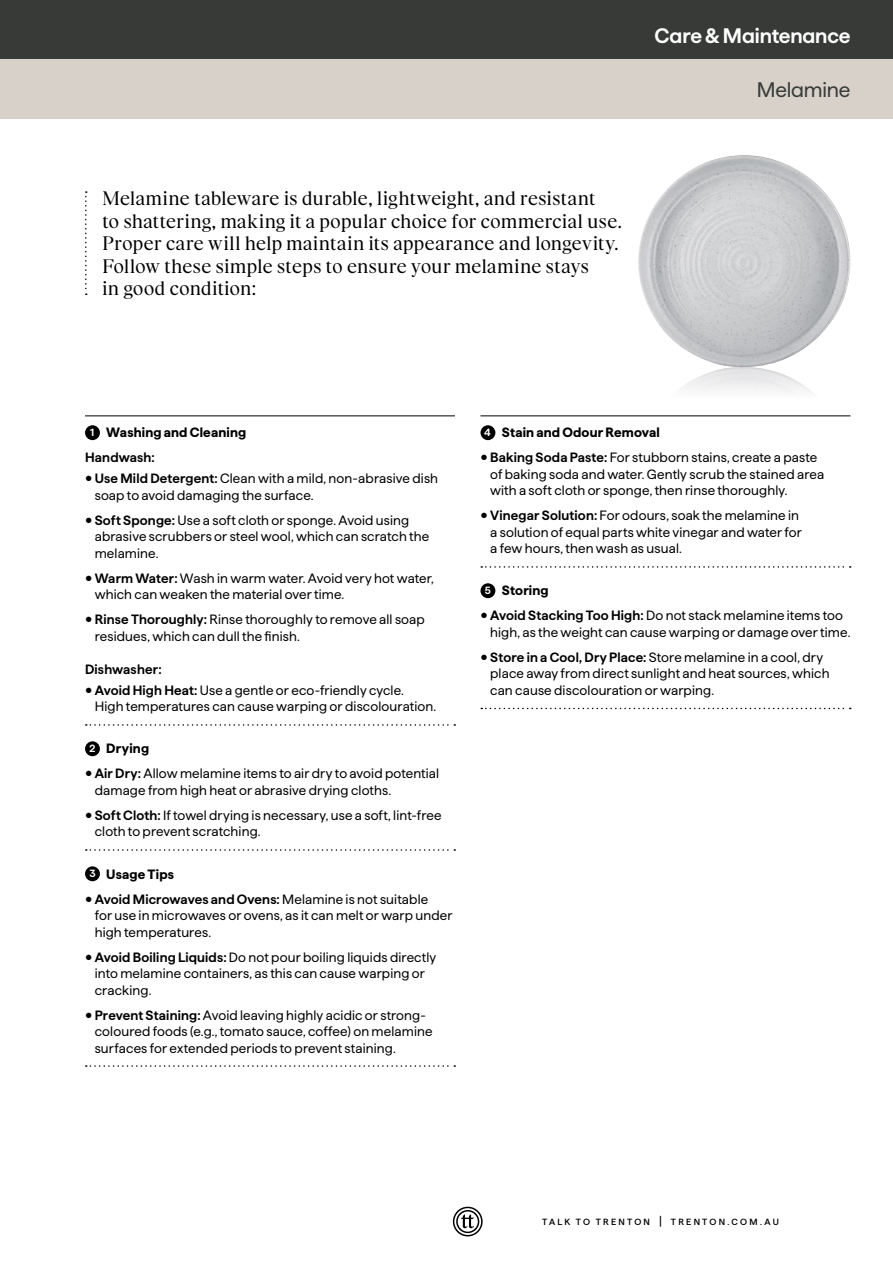
<style>
.page{position:relative;width:893px;height:1263px;background:#fff}
.page>*{position:absolute;margin:0;border:0;box-sizing:border-box;transform-origin:0 0}
.t1{font:600 21px "Haffer";letter-spacing:-.01em;color:#fff}
.t2{font:21px "Haffer";letter-spacing:-.01em;color:#373a37}
.t3{font:19.5px/22.5px "FT Bureau";letter-spacing:-.01em;color:#000}
.t4{font:13.5px/16.5px "Haffer";letter-spacing:.01em;color:#000}
.t5{font:700 13.5px/25px "Haffer";letter-spacing:.015em;color:#000}
.t6{font:600 13.5px "Haffer";letter-spacing:.01em;color:#000}
.t7{font:500 9px "Haffer";letter-spacing:.25em;color:#000}
.s1{font-weight:600;font-size:10.5px;color:#fff}
.s2{font-weight:600}
.s3{font-size:13.5px}
</style>
<div class="page">
<svg style="left:453px;top:1207px;width:30px;height:29px"></svg>
<div style="left:0;top:0;width:893px;height:60px;background:#373a37"></div>
<div style="left:0;top:60px;width:893px;height:59px;background:#d7d1ca"></div>
<hr style="left:85px;top:416px;width:370px;height:1px;background:#000">
<svg style="left:86px;top:724px;width:369px;height:2px"></svg>
<svg style="left:86px;top:849px;width:369px;height:2px"></svg>
<svg style="left:86px;top:1065px;width:369px;height:2px"></svg>
<div style="left:85px;top:425px;width:15px;height:15px;background:#000;border-radius:50%"></div>
<div style="left:85px;top:741px;width:15px;height:15px;background:#000;border-radius:50%"></div>
<div style="left:85px;top:866px;width:15px;height:15px;background:#000;border-radius:50%"></div>
<hr style="left:480px;top:416px;width:370px;height:1px;background:#000">
<svg style="left:481px;top:566px;width:370px;height:2px"></svg>
<svg style="left:481px;top:708px;width:370px;height:1px"></svg>
<div style="left:480px;top:425px;width:15px;height:15px;background:#000;border-radius:50%"></div>
<div style="left:480px;top:583px;width:15px;height:15px;background:#000;border-radius:50%"></div>
<svg style="left:85px;top:191px;width:2px;height:104px"></svg>
<img style="left:638px;top:155px;width:212px;height:212px">
<img style="left:681px;top:367px;width:130px;height:25px">
<h1 class="t1" style="left:655px;top:20px;width:197px">Care &amp; Maintenance</h1>
<h1 class="t2" style="left:757px;top:74px;width:95px">Melamine</h1>
<p class="t3" style="left:102px;top:185px;width:522px">Melamine tableware is durable, lightweight, and resistant<br>to shattering, making it a popular choice for commercial use.<br>Proper care will help maintain its appearance and longevity.<br>Follow these simple steps to ensure your melamine stays<br>in good condition:</p>
<p class="t5" style="left:85px;top:419px;width:163px;text-indent:5px"><span class="s1">1</span> Washing and Cleaning<br><span class="s2">Handwash:</span></p>
<p class="t4" style="left:95px;top:469px;width:345px;text-indent:-10px">• <span class="s2">Use Mild Detergent:</span> Clean with a mild, non-abrasive dish soap to avoid damaging the surface.</p>
<p class="t4" style="left:95px;top:510px;width:336px;text-indent:-10px">• <span class="s2">Soft Sponge:</span> Use a soft cloth or sponge. Avoid using abrasive scrubbers or steel wool, which can scratch the melamine.</p>
<p class="t4" style="left:95px;top:568px;width:341px;text-indent:-10px">• <span class="s2">Warm Water:</span> Wash in warm water. Avoid very hot water, which can weaken the material over time.</p>
<p class="t4" style="left:95px;top:610px;width:332px;text-indent:-10px">• <span class="s2">Rinse Thoroughly:</span> Rinse thoroughly to remove all soap residues, which can dull the finish.</p>
<p class="t6" style="left:85px;top:659px;width:78px">Dishwasher:</p>
<p class="t4" style="left:95px;top:681px;width:343px;text-indent:-10px">• <span class="s2">Avoid High Heat:</span> Use a gentle or eco-friendly cycle.<br>High temperatures can cause warping or discolouration.</p>
<p class="t5" style="left:89px;top:735px;width:61px"><span class="s1">2</span> Drying</p>
<p class="t4" style="left:95px;top:764px;width:346px;text-indent:-10px">• <span class="s2">Air Dry:</span> Allow melamine items to air dry to avoid potential damage from high heat or abrasive drying cloths.</p>
<p class="t4" style="left:95px;top:806px;width:348px;text-indent:-10px">• <span class="s2">Soft Cloth:</span> If towel drying is necessary, use a soft, lint-free cloth to prevent scratching.</p>
<p class="t5" style="left:89px;top:860px;width:86px"><span class="s1">3</span> Usage Tips</p>
<p class="t4" style="left:95px;top:889px;width:359px;text-indent:-10px">• <span class="s2">Avoid Microwaves and Ovens:</span> Melamine is not suitable<br>for use in microwaves or ovens, as it can melt or warp under high temperatures.</p>
<p class="t4" style="left:95px;top:947px;width:343px;text-indent:-10px">• <span class="s2">Avoid Boiling Liquids:</span> Do not pour boiling liquids directly into melamine containers, as this can cause warping or cracking.</p>
<p class="t4" style="left:95px;top:1005px;width:339px;text-indent:-10px">• <span class="s2">Prevent Staining:</span> Avoid leaving highly acidic or strong&shy;coloured foods (e.g., tomato sauce, coffee) on melamine surfaces for extended periods to prevent staining.</p>
<p class="t5" style="left:484px;top:419px;width:177px"><span class="s1">4</span> Stain and Odour Removal</p>
<p class="t4" style="left:490px;top:448px;width:336px;text-indent:-10px">• <span class="s2">Baking Soda Paste:</span> For stubborn stains, create a paste of baking soda and water. Gently scrub the stained area with a soft cloth or sponge, then rinse thoroughly.</p>
<p class="t4" style="left:490px;top:506px;width:313px;text-indent:-10px">• <span class="s2">Vinegar Solution:</span> For odours, soak the melamine in a solution of equal parts white vinegar and water for a few hours, then wash as usual.</p>
<p class="t5" style="left:485px;top:577px;width:65px"><span class="s1">5</span> Storing</p>
<p class="t4" style="left:490px;top:606px;width:362px;text-indent:-10px">• <span class="s2">Avoid Stacking Too High:</span> Do not stack melamine items too high, as the weight can cause warping or damage over time.</p>
<p class="t4" style="left:490px;top:648px;width:341px;text-indent:-10px">• <span class="s2">Store in a Cool, Dry Place:</span> Store melamine in a cool, dry place away from direct sunlight and heat sources, which can cause discolouration or warping.</p>
<p class="t7" style="left:542px;top:1215px;width:238px">TALK TO TRENTON <span class="s3">|</span> TRENTON.COM.AU</p>
</div>
